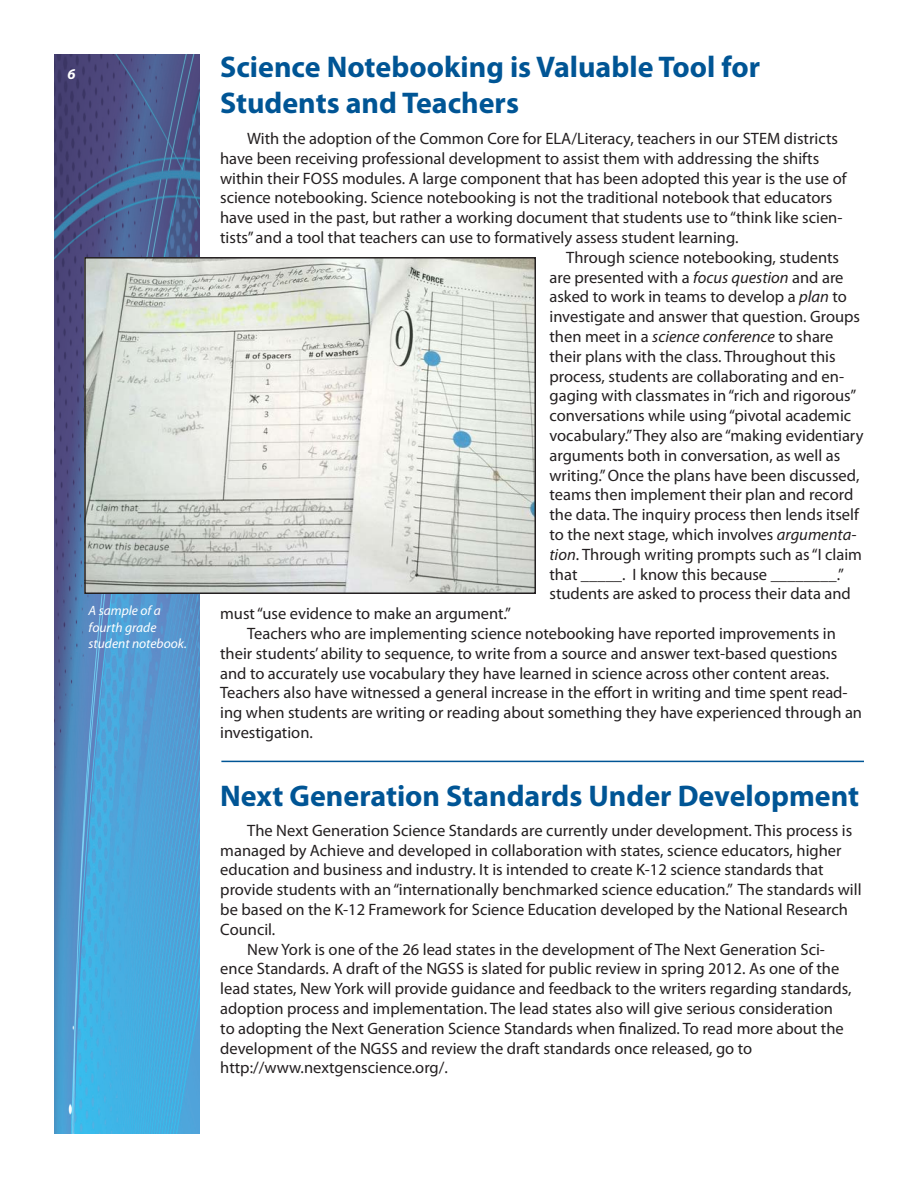
<style>
.page{position:relative;width:918px;height:1188px;background:#fff}
.page>*{position:absolute;margin:0;border:0;box-sizing:border-box;transform-origin:0 0}
.Headline{font:700 30px "Myriad Pro";color:#005595}
.Body_text{font:16.5px/19.8px "Myriad Pro";color:#231f20}
.Subhead{font:italic 700 15px "Myriad Pro";color:#fff}
.t1{font:italic 13.5px/16.2px "Myriad Pro";color:#fff}
.s1{font-style:italic}
</style>
<div class="page">
<img style="left:54px;top:54px;width:146px;height:1080px">
<img style="left:87px;top:260px;width:446px;height:331px">
<div style="left:84px;top:257px;width:452px;height:337px;border:2px solid #231f20"></div>
<hr style="left:221px;top:761px;width:643px;height:1px;background:#005595">
<p class="Subhead" style="left:68px;top:64px;width:10px">6</p>
<p class="t1" style="left:89px;top:603px;width:74px">A sample of a fourth grade</p>
<p class="t1" style="left:89px;top:635px;width:100px">student notebook.</p>
<p class="Headline" style="left:220px;top:47px;width:542px">Science Notebooking is Valuable Tool for</p>
<p class="Headline" style="left:220px;top:83px;width:301px">Students and Teachers</p>
<p class="Body_text" style="left:220px;top:128px;width:628px;text-indent:27px">With the adoption of the Common Core for ELA/Literacy, teachers in our STEM districts have been receiving professional development to assist them with addressing the shifts within their FOSS modules. A large component that has been adopted this year is the use of science notebooking. Science notebooking is not the traditional notebook that educators have used in the past, but rather a working document that students use to “think like scien&shy;tists” and a tool that teachers can use to formatively assess student learning.</p>
<p class="Body_text" style="left:549px;top:247px;width:316px;text-indent:17px">Through science notebooking, students are presented with a <span class="s1">focus question</span> and are asked to work in teams to develop a <span class="s1">plan</span> to investigate and answer that question. Groups then meet in a <span class="s1">science conference</span> to share their plans with the class. Throughout this process, students are collaborating and en&shy;gaging with classmates in “rich and rigorous” conversations while using “pivotal academic vocabulary.” They also are “making evidentiary arguments both in conversation, as well as writing.” Once the plans have been discussed, teams then implement their plan and record the data. The inquiry process then lends itself to the next stage, which involves <span class="s1">argumenta&shy;tion</span>. Through writing prompts such as “I claim that _____. I know this because ________.” students are asked to process their data and</p>
<p class="Body_text" style="left:220px;top:604px;width:292px">must “use evidence to make an argument.”</p>
<p class="Body_text" style="left:220px;top:623px;width:643px;text-indent:27px">Teachers who are implementing science notebooking have reported improvements in their students’ ability to sequence, to write from a source and answer text-based questions and to accurately use vocabulary they have learned in science across other content areas.<br>Teachers also have witnessed a general increase in the effort in writing and time spent read&shy;ing when students are writing or reading about something they have experienced through an investigation.</p>
<p class="Headline" style="left:220px;top:776px;width:640px">Next Generation Standards Under Development</p>
<p class="Body_text" style="left:220px;top:820px;width:643px;text-indent:27px">The Next Generation Science Standards are currently under development. This process is managed by Achieve and developed in collaboration with states, science educators, higher education and business and industry. It is intended to create K-12 science standards that provide students with an “internationally benchmarked science education.” The standards will be based on the K-12 Framework for Science Education developed by the National Research Council.</p>
<p class="Body_text" style="left:220px;top:939px;width:633px;text-indent:27px">New York is one of the 26 lead states in the development of The Next Generation Sci&shy;ence Standards. A draft of the NGSS is slated for public review in spring 2012. As one of the lead states, New York will provide guidance and feedback to the writers regarding standards, adoption process and implementation. The lead states also will give serious consideration<br>to adopting the Next Generation Science Standards when finalized. To read more about the development of the NGSS and review the draft standards once released, go to</p>
<p class="Body_text" style="left:220px;top:1058px;width:229px">http://www.nextgenscience.org/.</p>
</div>
